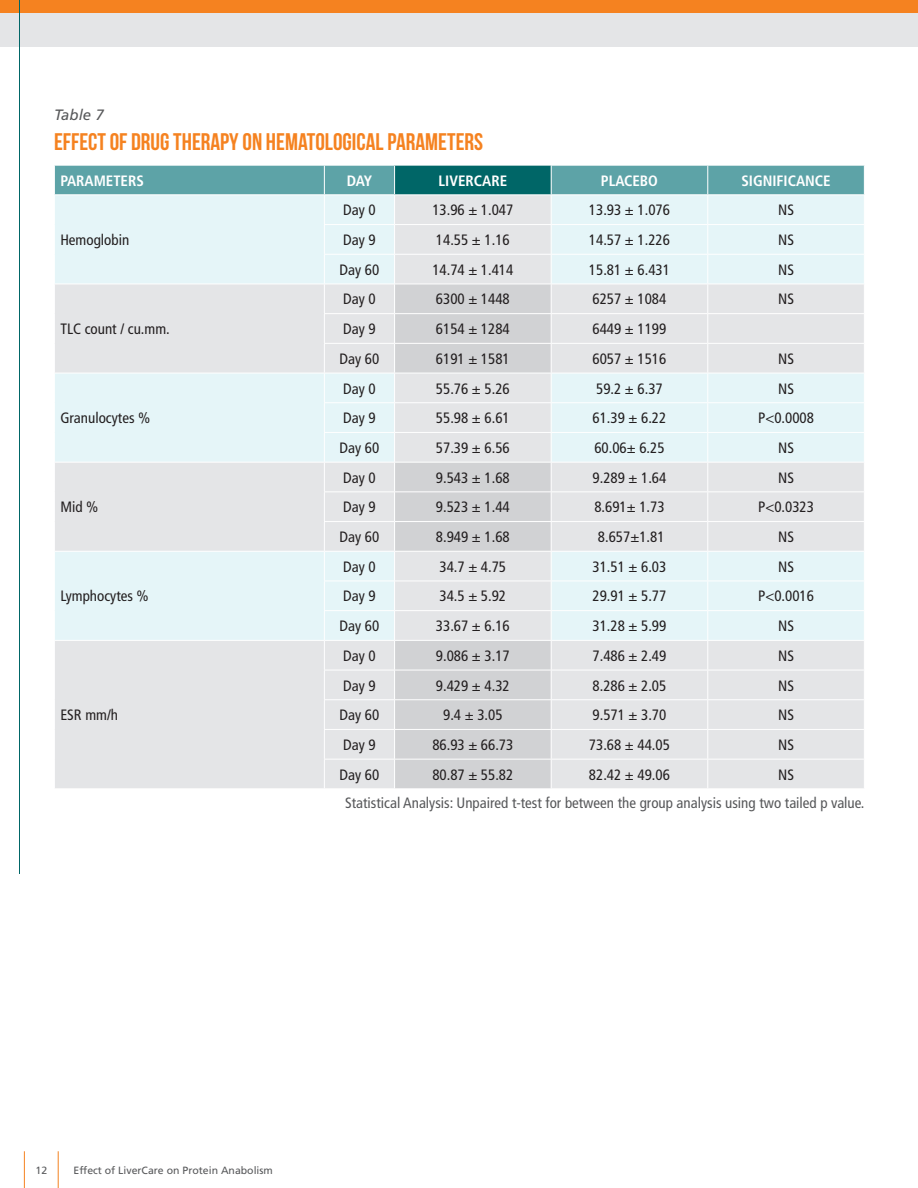
<style>
.page{position:relative;width:918px;height:1188px;background:#fff}
.page>*{position:absolute;margin:0;border:0;box-sizing:border-box;transform-origin:0 0}
.t1{font:24px "Bebas Neue";color:#f58220}
.t2{font:condensed 15px "Frutiger LT Std";color:#231f20}
.t3{font:condensed 15px "Frutiger LT Std";color:#57585a}
.t4{font:700 condensed 15px "Frutiger LT Std";color:#fff}
.t5{font:italic 15px "Frutiger LT Std";color:#57585a}
.t6{font:10.5px "Frutiger LT Std";color:#57585a}
</style>
<div class="page">
<hr style="left:24px;top:1151px;width:1px;height:37px;background:#f58220">
<hr style="left:58px;top:1151px;width:1px;height:37px;background:#f58220">
<div style="left:0;top:0;width:918px;height:14px;background:#f58220"></div>
<div style="left:0;top:14px;width:918px;height:33px;background:#e4e5e7"></div>
<hr style="left:19px;top:0;width:1px;height:874px;background:#006667">
<svg style="left:54px;top:165px;width:811px;height:623px;background:#dce5e8"></svg>
<p class="t5" style="left:54px;top:106px;width:51px">Table 7</p>
<p class="t1" style="left:54px;top:128px;width:431px">EFFECT OF DRUG THERAPY ON HEMATOLOGICAL PARAMETERS</p>
<p class="t4" style="left:60px;top:172px;width:85px">PARAMETERS</p>
<p class="t4" style="left:347px;top:172px;width:27px">DAY</p>
<p class="t4" style="left:439px;top:172px;width:70px">LIVERCARE</p>
<p class="t4" style="left:601px;top:172px;width:59px">PLACEBO</p>
<p class="t4" style="left:741px;top:172px;width:91px">SIGNIFICANCE</p>
<p class="t2" style="left:60px;top:231px;width:70px">Hemoglobin</p>
<p class="t2" style="left:60px;top:320px;width:111px">TLC count / cu.mm.</p>
<p class="t2" style="left:60px;top:409px;width:91px">Granulocytes %</p>
<p class="t2" style="left:60px;top:498px;width:40px">Mid %</p>
<p class="t2" style="left:60px;top:587px;width:90px">Lymphocytes %</p>
<p class="t2" style="left:60px;top:706px;width:59px">ESR mm/h</p>
<p class="t2" style="left:343px;top:201px;width:34px">Day 0</p>
<p class="t2" style="left:432px;top:201px;width:83px">13.96 ± 1.047</p>
<p class="t2" style="left:589px;top:201px;width:83px">13.93 ± 1.076</p>
<p class="t2" style="left:778px;top:201px;width:17px">NS</p>
<p class="t2" style="left:343px;top:231px;width:34px">Day 9</p>
<p class="t2" style="left:436px;top:231px;width:75px">14.55 ± 1.16</p>
<p class="t2" style="left:589px;top:231px;width:83px">14.57 ± 1.226</p>
<p class="t2" style="left:778px;top:231px;width:17px">NS</p>
<p class="t2" style="left:340px;top:261px;width:41px">Day 60</p>
<p class="t2" style="left:432px;top:261px;width:83px">14.74 ± 1.414</p>
<p class="t2" style="left:589px;top:261px;width:83px">15.81 ± 6.431</p>
<p class="t2" style="left:778px;top:261px;width:17px">NS</p>
<p class="t2" style="left:343px;top:290px;width:34px">Day 0</p>
<p class="t2" style="left:436px;top:290px;width:75px">6300 ± 1448</p>
<p class="t2" style="left:593px;top:290px;width:75px">6257 ± 1084</p>
<p class="t2" style="left:778px;top:290px;width:17px">NS</p>
<p class="t2" style="left:343px;top:320px;width:34px">Day 9</p>
<p class="t2" style="left:436px;top:320px;width:75px">6154 ± 1284</p>
<p class="t2" style="left:593px;top:320px;width:75px">6449 ± 1199</p>
<p class="t2" style="left:340px;top:350px;width:41px">Day 60</p>
<p class="t2" style="left:436px;top:350px;width:75px">6191 ± 1581</p>
<p class="t2" style="left:593px;top:350px;width:75px">6057 ± 1516</p>
<p class="t2" style="left:778px;top:350px;width:17px">NS</p>
<p class="t2" style="left:343px;top:380px;width:34px">Day 0</p>
<p class="t2" style="left:436px;top:380px;width:75px">55.76 ± 5.26</p>
<p class="t2" style="left:596px;top:380px;width:68px">59.2 ± 6.37</p>
<p class="t2" style="left:778px;top:380px;width:17px">NS</p>
<p class="t2" style="left:343px;top:409px;width:34px">Day 9</p>
<p class="t2" style="left:436px;top:409px;width:75px">55.98 ± 6.61</p>
<p class="t2" style="left:593px;top:409px;width:75px">61.39 ± 6.22</p>
<p class="t2" style="left:758px;top:409px;width:57px">P&lt;0.0008</p>
<p class="t2" style="left:340px;top:439px;width:41px">Day 60</p>
<p class="t2" style="left:436px;top:439px;width:75px">57.39 ± 6.56</p>
<p class="t2" style="left:594px;top:439px;width:72px">60.06± 6.25</p>
<p class="t2" style="left:778px;top:439px;width:17px">NS</p>
<p class="t2" style="left:343px;top:469px;width:34px">Day 0</p>
<p class="t2" style="left:436px;top:469px;width:75px">9.543 ± 1.68</p>
<p class="t2" style="left:593px;top:469px;width:75px">9.289 ± 1.64</p>
<p class="t2" style="left:778px;top:469px;width:17px">NS</p>
<p class="t2" style="left:343px;top:498px;width:34px">Day 9</p>
<p class="t2" style="left:436px;top:498px;width:75px">9.523 ± 1.44</p>
<p class="t2" style="left:594px;top:498px;width:72px">8.691± 1.73</p>
<p class="t2" style="left:758px;top:498px;width:57px">P&lt;0.0323</p>
<p class="t2" style="left:340px;top:528px;width:41px">Day 60</p>
<p class="t2" style="left:436px;top:528px;width:75px">8.949 ± 1.68</p>
<p class="t2" style="left:598px;top:528px;width:68px">8.657±1.81</p>
<p class="t2" style="left:778px;top:528px;width:17px">NS</p>
<p class="t2" style="left:343px;top:558px;width:34px">Day 0</p>
<p class="t2" style="left:440px;top:558px;width:68px">34.7 ± 4.75</p>
<p class="t2" style="left:593px;top:558px;width:75px">31.51 ± 6.03</p>
<p class="t2" style="left:778px;top:558px;width:17px">NS</p>
<p class="t2" style="left:343px;top:587px;width:34px">Day 9</p>
<p class="t2" style="left:440px;top:587px;width:68px">34.5 ± 5.92</p>
<p class="t2" style="left:593px;top:587px;width:75px">29.91 ± 5.77</p>
<p class="t2" style="left:758px;top:587px;width:57px">P&lt;0.0016</p>
<p class="t2" style="left:340px;top:617px;width:41px">Day 60</p>
<p class="t2" style="left:436px;top:617px;width:75px">33.67 ± 6.16</p>
<p class="t2" style="left:593px;top:617px;width:75px">31.28 ± 5.99</p>
<p class="t2" style="left:778px;top:617px;width:17px">NS</p>
<p class="t2" style="left:343px;top:647px;width:34px">Day 0</p>
<p class="t2" style="left:436px;top:647px;width:75px">9.086 ± 3.17</p>
<p class="t2" style="left:593px;top:647px;width:75px">7.486 ± 2.49</p>
<p class="t2" style="left:778px;top:647px;width:17px">NS</p>
<p class="t2" style="left:343px;top:677px;width:34px">Day 9</p>
<p class="t2" style="left:436px;top:677px;width:75px">9.429 ± 4.32</p>
<p class="t2" style="left:593px;top:677px;width:75px">8.286 ± 2.05</p>
<p class="t2" style="left:778px;top:677px;width:17px">NS</p>
<p class="t2" style="left:340px;top:706px;width:41px">Day 60</p>
<p class="t2" style="left:443px;top:706px;width:61px">9.4 ± 3.05</p>
<p class="t2" style="left:593px;top:706px;width:75px">9.571 ± 3.70</p>
<p class="t2" style="left:778px;top:706px;width:17px">NS</p>
<p class="t2" style="left:343px;top:736px;width:34px">Day 9</p>
<p class="t2" style="left:432px;top:736px;width:82px">86.93 ± 66.73</p>
<p class="t2" style="left:589px;top:736px;width:83px">73.68 ± 44.05</p>
<p class="t2" style="left:778px;top:736px;width:17px">NS</p>
<p class="t2" style="left:340px;top:766px;width:41px">Day 60</p>
<p class="t2" style="left:432px;top:766px;width:82px">80.87 ± 55.82</p>
<p class="t2" style="left:589px;top:766px;width:83px">82.42 ± 49.06</p>
<p class="t2" style="left:778px;top:766px;width:17px">NS</p>
<p class="t3" style="left:345px;top:794px;width:521px">Statistical Analysis: Unpaired t-test for between the group analysis using two tailed p value.</p>
<p class="t6" style="left:36px;top:1164px;width:13px">12</p>
<p class="t6" style="left:74px;top:1164px;width:201px">Effect of LiverCare on Protein Anabolism</p>
</div>
